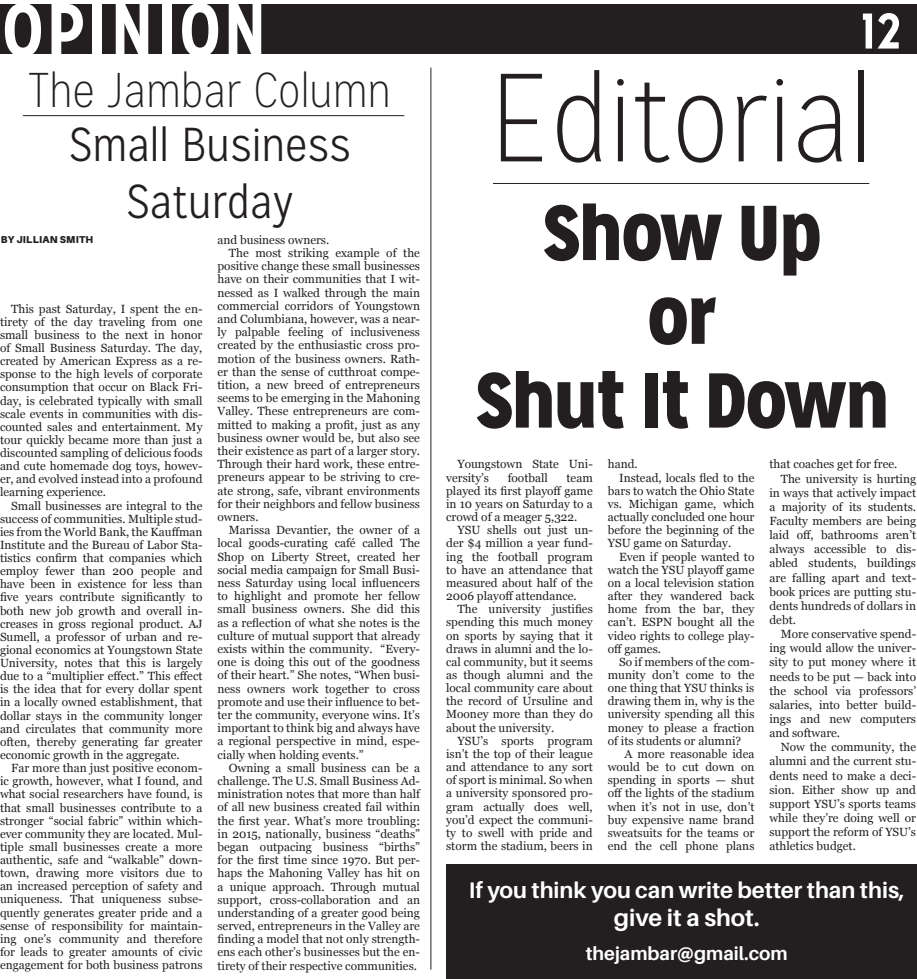
<style>
.page{position:relative;width:917px;height:979px;background:#fff}
.page>*{position:absolute;margin:0;border:0;box-sizing:border-box;transform-origin:0 0}
.t1{font:100 125px "Mission Gothic";color:#231f20}
.t2{font:900 77.5px "Mission Gothic";color:#231f20}
.Small_Headline{font:700 75px "Mission Gothic";letter-spacing:.02em;color:#fff}
.Small_Headline-2{font:700 50px "Mission Gothic";color:#fff}
.t3{font:100 48.75px "Mission Gothic";color:#231f20}
.t4{font:300 47.5px "Mission Gothic";color:#231f20}
.t5{font:700 23.75px "Aileron";color:#fff}
.t6{font:700 22.5px "Aileron";color:#fff}
.t7{font:700 18.75px "Aileron";color:#fff}
.t8{font:11.88px/13.1px "Georgia";color:#231f20;text-align:justify}
.Large_Author___Photo{font:900 10px "Aileron";letter-spacing:.02em;color:#231f20}
</style>
<div class="page">
<div style="left:1px;top:4px;width:916px;height:50px;background:#231f20"></div>
<hr style="left:23px;top:115px;width:381px;height:1px;background:#231f20">
<hr style="left:493px;top:183px;width:376px;height:1px;background:#231f20">
<hr style="left:431px;top:68px;width:1px;height:901px;background:#231f20">
<div style="left:446px;top:865px;width:471px;height:114px;background:#231f20"></div>
<p class="Small_Headline" style="left:2px;top:-17px;width:267px">OPINION</p>
<p class="Small_Headline-2" style="left:861px;top:0;width:41px">12</p>
<p class="t3" style="left:28px;top:62px;width:364px">The Jambar Column</p>
<p class="t1" style="left:490px;top:46px;width:383px">Editorial</p>
<p class="t4" style="left:69px;top:117px;width:283px">Small Business</p>
<p class="t4" style="left:126px;top:174px;width:169px">Saturday</p>
<p class="t2" style="left:543px;top:182px;width:280px">Show Up</p>
<p class="t2" style="left:648px;top:266px;width:70px">or</p>
<p class="t2" style="left:476px;top:350px;width:414px">Shut It Down</p>
<p class="t8" style="left:218px;top:233px;width:113px">and business owners.</p>
<p class="t8" style="left:218px;top:247px;width:204px;text-indent:11px">The most striking example of the positive change these small businesses have on their communities that I wit&shy;nessed as I walked through the main commercial corridors of Youngstown and Columbiana, however, was a near&shy;ly palpable feeling of inclusiveness created by the enthusiastic cross pro&shy;motion of the business owners. Rath&shy;er than the sense of cutthroat compe&shy;tition, a new breed of entrepreneurs seems to be emerging in the Mahoning Valley. These entrepreneurs are com&shy;mitted to making a profit, just as any business owner would be, but also see their existence as part of a larger story.<br>Through their hard work, these entre&shy;preneurs appear to be striving to cre&shy;ate strong, safe, vibrant environments for their neighbors and fellow business owners.</p>
<p class="t8" style="left:218px;top:524px;width:204px;text-indent:11px">Marissa Devantier, the owner of a local goods-curating café called The Shop on Liberty Street, created her social media campaign for Small Busi&shy;ness Saturday using local influencers to highlight and promote her fellow small business owners. She did this as a reflection of what she notes is the culture of mutual support that already exists within the community. “Every&shy;one is doing this out of the goodness of their heart.” She notes, “When busi&shy;ness owners work together to cross promote and use their influence to bet&shy;ter the community, everyone wins. It’s important to think big and always have a regional perspective in mind, espe&shy;cially when holding events.”</p>
<p class="t8" style="left:218px;top:761px;width:204px;text-indent:11px">Owning a small business can be a challenge. The U.S. Small Business Ad&shy;ministration notes that more than half of all new business created fail within the first year. What’s more troubling: in 2015, nationally, business “deaths” began outpacing business “births” for the first time since 1970. But per&shy;haps the Mahoning Valley has hit on a unique approach. Through mutual support, cross-collaboration and an understanding of a greater good being served, entrepreneurs in the Valley are finding a model that not only strength&shy;ens each other’s businesses but the en&shy;tirety of their respective communities.</p>
<p class="Large_Author___Photo" style="left:1px;top:233px;width:94px">BY JILLIAN SMITH</p>
<p class="t8" style="left:0;top:302px;width:204px;text-indent:11px">This past Saturday, I spent the en&shy;tirety of the day traveling from one small business to the next in honor of Small Business Saturday. The day, created by American Express as a re&shy;sponse to the high levels of corporate consumption that occur on Black Fri&shy;day, is celebrated typically with small scale events in communities with dis&shy;counted sales and entertainment. My tour quickly became more than just a discounted sampling of delicious foods and cute homemade dog toys, howev&shy;er, and evolved instead into a profound learning experience.</p>
<p class="t8" style="left:0;top:499px;width:204px;text-indent:11px">Small businesses are integral to the success of communities. Multiple stud&shy;ies from the World Bank, the Kauffman Institute and the Bureau of Labor Sta&shy;tistics confirm that companies which employ fewer than 200 people and have been in existence for less than five years contribute significantly to both new job growth and overall in&shy;creases in gross regional product. AJ Sumell, a professor of urban and re&shy;gional economics at Youngstown State University, notes that this is largely due to a “multiplier effect.” This effect is the idea that for every dollar spent in a locally owned establishment, that dollar stays in the community longer and circulates that community more often, thereby generating far greater economic growth in the aggregate.</p>
<p class="t8" style="left:0;top:762px;width:204px;text-indent:11px">Far more than just positive econom&shy;ic growth, however, what I found, and what social researchers have found, is that small businesses contribute to a stronger “social fabric” within which&shy;ever community they are located. Mul&shy;tiple small businesses create a more authentic, safe and “walkable” down&shy;town, drawing more visitors due to an increased perception of safety and uniqueness. That uniqueness subse&shy;quently generates greater pride and a sense of responsibility for maintain&shy;ing one’s community and therefore for leads to greater amounts of civic engagement for both business patrons</p>
<p class="t8" style="left:608px;top:458px;width:31px">hand.</p>
<p class="t8" style="left:608px;top:471px;width:148px;text-indent:11px">Instead, locals fled to the bars to watch the Ohio State vs. Michigan game, which actually concluded one hour before the beginning of the YSU game on Saturday.</p>
<p class="t8" style="left:608px;top:550px;width:148px;text-indent:11px">Even if people wanted to watch the YSU playoff game on a local television station after they wandered back home from the bar, they can’t. ESPN bought all the video rights to college play&shy;off games.</p>
<p class="t8" style="left:608px;top:655px;width:148px;text-indent:11px">So if members of the com&shy;munity don’t come to the one thing that YSU thinks is drawing them in, why is the university spending all this money to please a fraction of its students or alumni?</p>
<p class="t8" style="left:608px;top:747px;width:148px;text-indent:16px">A more reasonable idea would be to cut down on spending in sports — shut off the lights of the stadium when it’s not in use, don’t buy expensive name brand sweatsuits for the teams or end the cell phone plans</p>
<p class="t8" style="left:769px;top:458px;width:129px">that coaches get for free.</p>
<p class="t8" style="left:769px;top:472px;width:148px;line-height:14.1px;text-indent:11px">The university is hurting in ways that actively impact a majority of its students.<br>Faculty members are being laid off, bathrooms aren’t always accessible to dis&shy;abled students, buildings are falling apart and text&shy;book prices are putting stu&shy;dents hundreds of dollars in debt.</p>
<p class="t8" style="left:769px;top:627px;width:148px;line-height:14.1px;text-indent:11px">More conservative spend&shy;ing would allow the univer&shy;sity to put money where it needs to be put — back into the school via professors’ salaries, into better build&shy;ings and new computers and software.</p>
<p class="t8" style="left:769px;top:740px;width:148px;line-height:14.1px;text-indent:11px">Now the community, the alumni and the current stu&shy;dents need to make a deci&shy;sion. Either show up and support YSU’s sports teams while they’re doing well or support the reform of YSU’s athletics budget.</p>
<p class="t8" style="left:446px;top:458px;width:148px;text-indent:11px">Youngstown State Uni&shy;versity’s</p>
<p class="t8" style="left:508px;top:471px;width:42px">football</p>
<p class="t8" style="left:446px;top:471px;width:148px;text-indent:120px">team played its first playoff game in 10 years on Saturday to a crowd of a meager 5,322.</p>
<p class="t8" style="left:446px;top:524px;width:148px;text-indent:11px">YSU shells out just un&shy;der $4 million a year fund&shy;ing the football program to have an attendance that measured about half of the 2006 playoff attendance.</p>
<p class="t8" style="left:446px;top:603px;width:148px;text-indent:11px">The university justifies spending this much money on sports by saying that it draws in alumni and the lo&shy;cal community, but it seems as though alumni and the local community care about the record of Ursuline and Mooney more than they do about the university.</p>
<p class="t8" style="left:446px;top:734px;width:148px;text-indent:11px">YSU’s sports program isn’t the top of their league and attendance to any sort of sport is minimal. So when a university sponsored pro&shy;gram actually does well, you’d expect the communi&shy;ty to swell with pride and storm the stadium, beers in</p>
<p class="t6" style="left:469px;top:877px;width:437px">If you think you can write better than this,</p>
<p class="t5" style="left:614px;top:905px;width:147px">give it a shot.</p>
<p class="t7" style="left:586px;top:943px;width:204px">thejambar@gmail.com</p>
</div>
